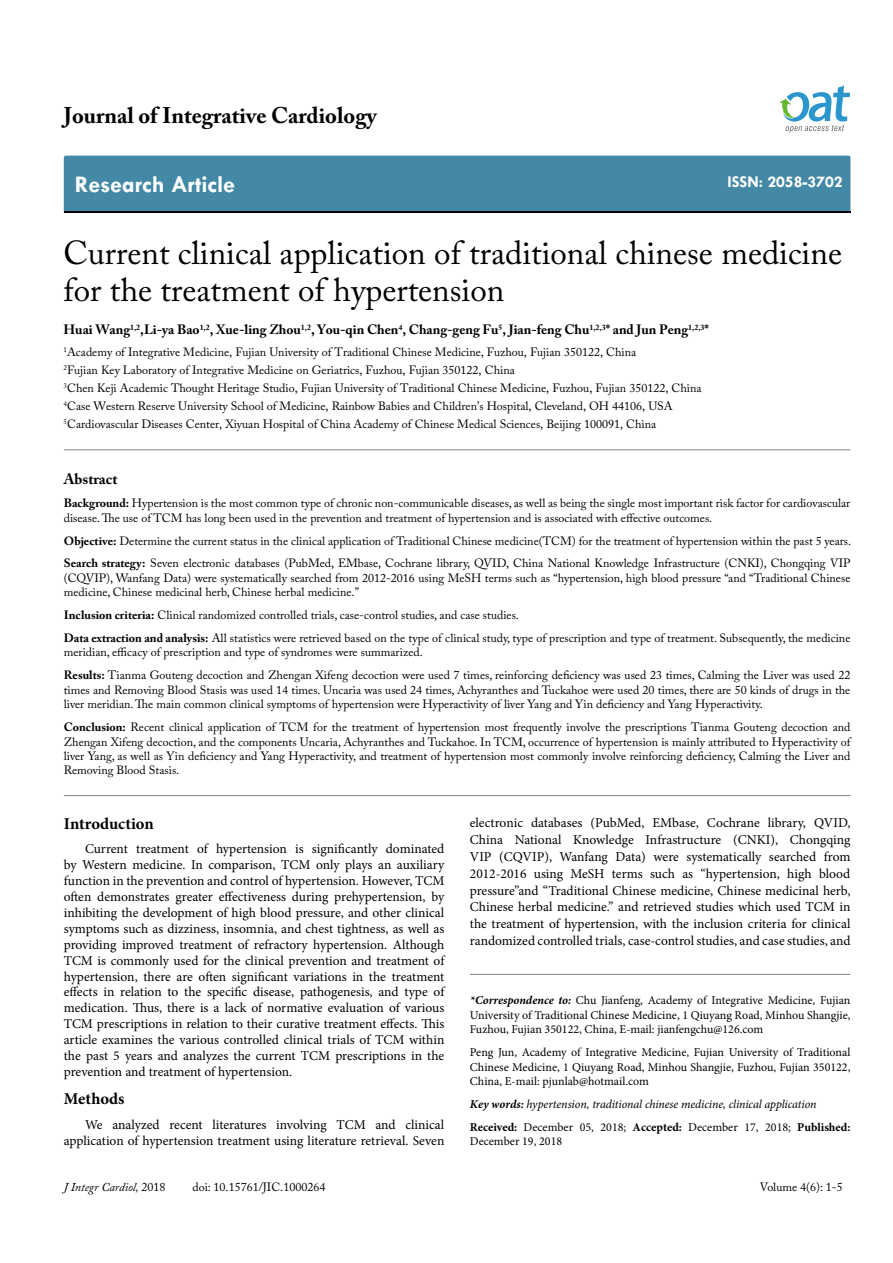
<style>
.page{position:relative;width:893px;height:1263px;background:#fff}
.page>*{position:absolute;margin:0;border:0;box-sizing:border-box;transform-origin:0 0}
.t1{font:33px/37.5px "Adobe Caslon Pro";color:#000}
.t2{font:700 24px "Tw Cen";color:#fff}
.t3{font:700 22.5px "Adobe Caslon Pro";color:#000}
.t4{font:700 16.5px "Minion Pro";color:#000}
.t5{font:700 16.5px "Tw Cen";color:#fff}
.t6{font:700 15px "Adobe Caslon Pro";color:#000}
.t7{font:13.5px/15.9px "Minion Pro";color:#000;text-align:justify}
.t8{font:700 13.5px "Adobe Caslon Pro";color:#000}
.t9{font:12px/14.4px "Adobe Caslon Pro";color:#000}
.t10{font:12px/14.4px "Minion Pro";color:#000;text-align:justify}
.t11{font:italic 12px/23px "Minion Pro";letter-spacing:-.01em;color:#000}
.t12{font:italic 12px "Adobe Caslon Pro";color:#000}
.s1{font-weight:700}
.s2{font-weight:700;font-style:italic}
.s3{font-weight:700;font-style:normal}
.s4{font-style:normal}
</style>
<div class="page">
<div style="left:64px;top:156px;width:786px;height:56px;background:#4389a5"></div>
<svg style="left:779px;top:86px;width:71px;height:47px"></svg>
<hr style="left:64px;top:795px;width:786px;height:1px;background:#808285">
<hr style="left:64px;top:449px;width:786px;height:1px;background:#808285">
<hr style="left:470px;top:974px;width:380px;height:1px;background:#808285">
<h3 class="t3" style="left:64px;top:102px;width:314px">Journal of Integrative Cardiology</h3>
<h2 class="t2" style="left:75px;top:170px;width:162px">Research Article</h2>
<h3 class="t5" style="left:727px;top:172px;width:117px">ISSN: 2058-3702</h3>
<h1 class="t1" style="left:64px;top:233px;width:780px">Current clinical application of traditional chinese medicine for the treatment of hypertension</h1>
<p class="t8" style="left:64px;top:322px;width:647px">Huai Wang<sup>1,2</sup>,Li-ya Bao<sup>1,2</sup>, Xue-ling Zhou<sup>1,2</sup>, You-qin Chen<sup>4</sup>, Chang-geng Fu<sup>5</sup>, Jian-feng Chu<sup>1,2,3</sup>* and Jun Peng<sup>1,2,3</sup>*</p>
<p class="t9" style="left:64px;top:343px;width:640px;line-height:18px"><sup>1</sup>Academy of Integrative Medicine, Fujian University of Traditional Chinese Medicine, Fuzhou, Fujian 350122, China<br><sup>2</sup>Fujian Key Laboratory of Integrative Medicine on Geriatrics, Fuzhou, Fujian 350122, China<br><sup>3</sup>Chen Keji Academic Thought Heritage Studio, Fujian University of Traditional Chinese Medicine, Fuzhou, Fujian 350122, China <sup>4</sup>Case Western Reserve University School of Medicine, Rainbow Babies and Children’s Hospital, Cleveland, OH 44106, USA <sup>5</sup>Cardiovascular Diseases Center, Xiyuan Hospital of China Academy of Chinese Medical Sciences, Beijing 100091, China</p>
<p class="t6" style="left:64px;top:470px;width:55px">Abstract</p>
<p class="t9" style="left:64px;top:496px;width:788px"><span class="s1">Background:</span> Hypertension is the most common type of chronic non-communicable diseases, as well as being the single most important risk factor for cardiovascular disease. The use of TCM has long been used in the prevention and treatment of hypertension and is associated with effective outcomes.</p>
<p class="t9" style="left:64px;top:529px;width:789px;line-height:23px"><span class="s1">Objective:</span> Determine the current status in the clinical application of Traditional Chinese medicine(TCM) for the treatment of hypertension within the past 5 years.<br><span class="s1">Search strategy:</span> Seven electronic databases (PubMed, EMbase, Cochrane library, QVID, China National Knowledge Infrastructure (CNKI), Chongqing VIP</p>
<p class="t9" style="left:64px;top:570px;width:788px">(CQVIP), Wanfang Data) were systematically searched from 2012-2016 using MeSH terms such as “hypertension, high blood pressure “and “Traditional Chinese medicine, Chinese medicinal herb, Chinese herbal medicine.”</p>
<p class="t9" style="left:64px;top:603px;width:788px;line-height:23px"><span class="s1">Inclusion criteria:</span> Clinical randomized controlled trials, case-control studies, and case studies.<br><span class="s1">Data extraction and analysis:</span> All statistics were retrieved based on the type of clinical study, type of prescription and type of treatment. Subsequently, the medicine</p>
<p class="t9" style="left:64px;top:641px;width:788px;line-height:23px">meridian, efficacy of prescription and type of syndromes were summarized.<br><span class="s1">Results:</span> Tianma Gouteng decoction and Zhengan Xifeng decoction were used 7 times, reinforcing deficiency was used 23 times, Calming the Liver was used 22</p>
<p class="t9" style="left:64px;top:682px;width:788px">times and Removing Blood Stasis was used 14 times. Uncaria was used 24 times, Achyranthes and Tuckahoe were used 20 times, there are 50 kinds of drugs in the liver meridian. The main common clinical symptoms of hypertension were Hyperactivity of liver Yang and Yin deficiency and Yang Hyperactivity.</p>
<p class="t9" style="left:64px;top:720px;width:788px;text-align:justify"><span class="s1">Conclusion:</span> Recent clinical application of TCM for the treatment of hypertension most frequently involve the prescriptions Tianma Gouteng decoction and Zhengan Xifeng decoction, and the components Uncaria, Achyranthes and Tuckahoe. In TCM, occurrence of hypertension is mainly attributed to Hyperactivity of liver Yang, as well as Yin deficiency and Yang Hyperactivity, and treatment of hypertension most commonly involve reinforcing deficiency, Calming the Liver and Removing Blood Stasis.</p>
<h3 class="t4" style="left:64px;top:812px;width:91px">Introduction</h3>
<p class="t7" style="left:64px;top:841px;width:382px;text-indent:21px">Current treatment of hypertension is significantly dominated by Western medicine. In comparison, TCM only plays an auxiliary function in the prevention and control of hypertension. However, TCM often demonstrates greater effectiveness during prehypertension, by inhibiting the development of high blood pressure, and other clinical symptoms such as dizziness, insomnia, and chest tightness, as well as providing improved treatment of refractory hypertension. Although TCM is commonly used for the clinical prevention and treatment of hypertension, there are often significant variations in the treatment effects in relation to the specific disease, pathogenesis, and type of medication. Thus, there is a lack of normative evaluation of various TCM prescriptions in relation to their curative treatment effects. This article examines the various controlled clinical trials of TCM within the past 5 years and analyzes the current TCM prescriptions in the prevention and treatment of hypertension.</p>
<h3 class="t4" style="left:64px;top:1087px;width:62px">Methods</h3>
<p class="t7" style="left:64px;top:1116px;width:382px;text-align:right">We analyzed recent literatures involving TCM and clinical application of hypertension treatment using literature retrieval. Seven</p>
<p class="t7" style="left:470px;top:814px;width:382px;line-height:17px">electronic databases (PubMed, EMbase, Cochrane library, QVID, China National Knowledge Infrastructure (CNKI), Chongqing VIP (CQVIP), Wanfang Data) were systematically searched from 2012-2016 using MeSH terms such as “hypertension, high blood pressure”and “Traditional Chinese medicine, Chinese medicinal herb, Chinese herbal medicine.” and retrieved studies which used TCM in the treatment of hypertension, with the inclusion criteria for clinical randomized controlled trials, case-control studies, and case studies, and</p>
<p class="t10" style="left:470px;top:993px;width:382px"><span class="s2">*Correspondence to:</span> Chu Jianfeng, Academy of Integrative Medicine, Fujian University of Traditional Chinese Medicine, 1 Qiuyang Road, Minhou Shangjie, Fuzhou, Fujian 350122, China, E-mail: jianfengchu@126.com</p>
<p class="t10" style="left:470px;top:1045px;width:382px">Peng Jun, Academy of Integrative Medicine, Fujian University of Traditional Chinese Medicine, 1 Qiuyang Road, Minhou Shangjie, Fuzhou, Fujian 350122, China, E-mail: pjunlab@hotmail.com</p>
<p class="t11" style="left:470px;top:1092px;width:382px"><span class="s1">Key words:</span> hypertension, traditional chinese medicine, clinical application<br><span class="s3">Received:</span> <span class="s4">December 05, 2018;</span> <span class="s3">Accepted:</span> <span class="s4">December 17, 2018;</span> <span class="s3">Published:</span></p>
<p class="t10" style="left:470px;top:1134px;width:94px">December 19, 2018</p>
<p class="t12" style="left:64px;top:1179px;width:103px">J Integr Cardiol, <span class="s4">2018</span></p>
<p class="t9" style="left:192px;top:1179px;width:134px">doi: 10.15761/JIC.1000264</p>
<p class="t9" style="left:760px;top:1180px;width:84px">Volume 4(6): 1-5</p>
</div>
